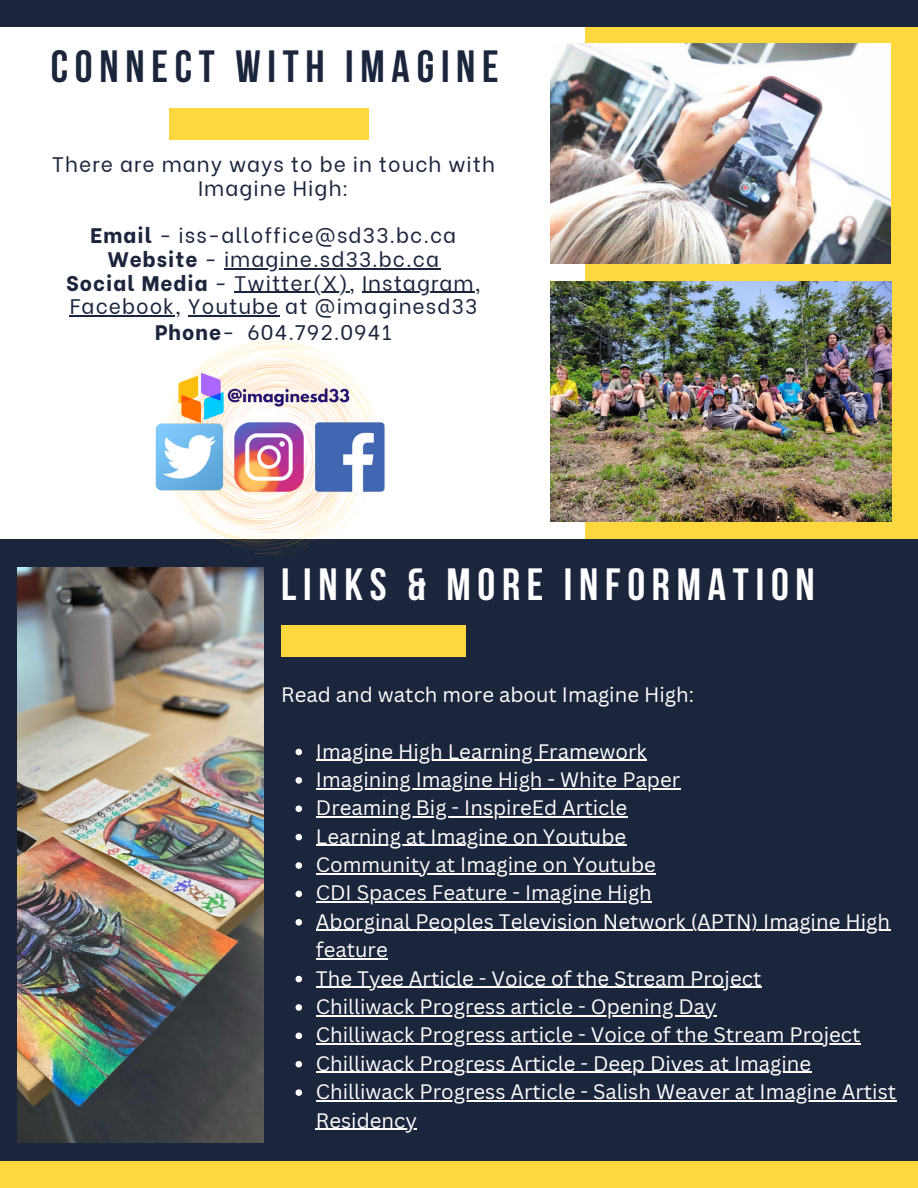
<style>
.page{position:relative;width:918px;height:1188px;background:#fff}
.page>*{position:absolute;margin:0;border:0;box-sizing:border-box;transform-origin:0 0}
.t1{font:700 45px "Bebas Neue";letter-spacing:.15em;color:#fff}
.t2{font:700 45px "Bebas Neue";letter-spacing:.15em;color:#1b253c}
.t3{font:21px/23.7px "Be Vietnam";letter-spacing:.05em;color:#1b253c;text-align:center}
.t4{font:20.4px/28.3px "Canva Sans";color:#fff}
.s1{font-weight:800}
</style>
<div class="page">
<div style="left:585px;top:13px;width:333px;height:611px;background:#ffd840"></div>
<div style="left:0;top:540px;width:918px;height:648px;background:#1b253c"></div>
<div style="left:0;top:0;width:918px;height:26px;background:#1b253c"></div>
<div style="left:0;top:1162px;width:918px;height:26px;background:#ffd840"></div>
<div style="left:169px;top:109px;width:200px;height:30px;background:#ffd840"></div>
<img style="left:18px;top:567px;width:245px;height:575px">
<div style="left:281px;top:626px;width:185px;height:30px;background:#ffd840"></div>
<img style="left:550px;top:282px;width:341px;height:239px">
<img style="left:550px;top:43px;width:340px;height:221px">
<img style="left:137px;top:269px;width:264px;height:337px">
<hr style="left:224px;top:268px;width:216px;height:1px;background:#1b253c">
<hr style="left:234px;top:292px;width:115px;height:1px;background:#1b253c">
<hr style="left:362px;top:292px;width:113px;height:1px;background:#1b253c">
<hr style="left:70px;top:315px;width:105px;height:1px;background:#1b253c">
<hr style="left:188px;top:315px;width:91px;height:1px;background:#1b253c">
<svg style="left:296px;top:749px;width:6px;height:6px"></svg>
<hr style="left:316px;top:760px;width:331px;height:1px;background:#fff">
<svg style="left:296px;top:777px;width:6px;height:7px"></svg>
<hr style="left:316px;top:788px;width:364px;height:1px;background:#fff">
<svg style="left:296px;top:805px;width:6px;height:7px"></svg>
<hr style="left:316px;top:816px;width:311px;height:1px;background:#fff">
<svg style="left:296px;top:834px;width:6px;height:6px"></svg>
<hr style="left:316px;top:845px;width:310px;height:1px;background:#fff">
<svg style="left:296px;top:862px;width:6px;height:7px"></svg>
<hr style="left:316px;top:873px;width:340px;height:1px;background:#fff">
<svg style="left:296px;top:891px;width:6px;height:6px"></svg>
<hr style="left:316px;top:902px;width:336px;height:1px;background:#fff">
<svg style="left:296px;top:919px;width:6px;height:7px"></svg>
<hr style="left:316px;top:930px;width:574px;height:1px;background:#fff">
<hr style="left:316px;top:958px;width:72px;height:1px;background:#fff">
<svg style="left:296px;top:976px;width:6px;height:6px"></svg>
<hr style="left:316px;top:987px;width:445px;height:1px;background:#fff">
<svg style="left:296px;top:1004px;width:6px;height:7px"></svg>
<hr style="left:316px;top:1015px;width:401px;height:1px;background:#fff">
<svg style="left:296px;top:1033px;width:6px;height:6px"></svg>
<hr style="left:316px;top:1043px;width:545px;height:2px;background:#fff">
<svg style="left:296px;top:1061px;width:6px;height:6px"></svg>
<hr style="left:316px;top:1072px;width:495px;height:1px;background:#fff">
<svg style="left:296px;top:1089px;width:6px;height:7px"></svg>
<hr style="left:316px;top:1100px;width:580px;height:1px;background:#fff">
<hr style="left:316px;top:1129px;width:101px;height:1px;background:#fff">
<p class="t2" style="left:51px;top:48px;width:449px">CONNECT WITH IMAGINE</p>
<p class="t3" style="left:52px;top:151px;width:445px">There are many ways to be in touch with<br>Imagine High:</p>
<p class="t3" style="left:91px;top:222px;width:367px"><span class="s1">Email</span> - iss-alloffice@sd33.bc.ca</p>
<p class="t3" style="left:108px;top:245px;width:333px"><span class="s1">Website</span> - imagine.sd33.bc.ca</p>
<p class="t3" style="left:66px;top:269px;width:416px;text-align:left"><span class="s1">Social Media</span> - Twitter(X), Instagram,<br>Facebook, Youtube at @imaginesd33</p>
<p class="t3" style="left:155px;top:318px;width:238px"><span class="s1">Phone</span>- 604.792.0941</p>
<p class="t1" style="left:281px;top:566px;width:535px">LINKS &amp; MORE INFORMATION</p>
<p class="t4" style="left:281px;top:680px;width:414px">Read and watch more about Imagine High:</p>
<p class="t4" style="left:316px;top:736px;width:332px">Imagine High Learning Framework</p>
<p class="t4" style="left:316px;top:765px;width:366px">Imagining Imagine High - White Paper</p>
<p class="t4" style="left:316px;top:793px;width:313px">Dreaming Big - InspireEd Article</p>
<p class="t4" style="left:316px;top:822px;width:312px">Learning at Imagine on Youtube</p>
<p class="t4" style="left:316px;top:850px;width:341px">Community at Imagine on Youtube</p>
<p class="t4" style="left:316px;top:878px;width:337px">CDI Spaces Feature - Imagine High</p>
<p class="t4" style="left:316px;top:907px;width:576px">Aborginal Peoples Television Network (APTN) Imagine High feature</p>
<p class="t4" style="left:316px;top:964px;width:447px">The Tyee Article - Voice of the Stream Project</p>
<p class="t4" style="left:316px;top:992px;width:402px">Chilliwack Progress article - Opening Day</p>
<p class="t4" style="left:316px;top:1020px;width:546px">Chilliwack Progress article - Voice of the Stream Project</p>
<p class="t4" style="left:316px;top:1049px;width:497px">Chilliwack Progress Article - Deep Dives at Imagine</p>
<p class="t4" style="left:316px;top:1077px;width:582px">Chilliwack Progress Article - Salish Weaver at Imagine Artist<br>Residency</p>
</div>
